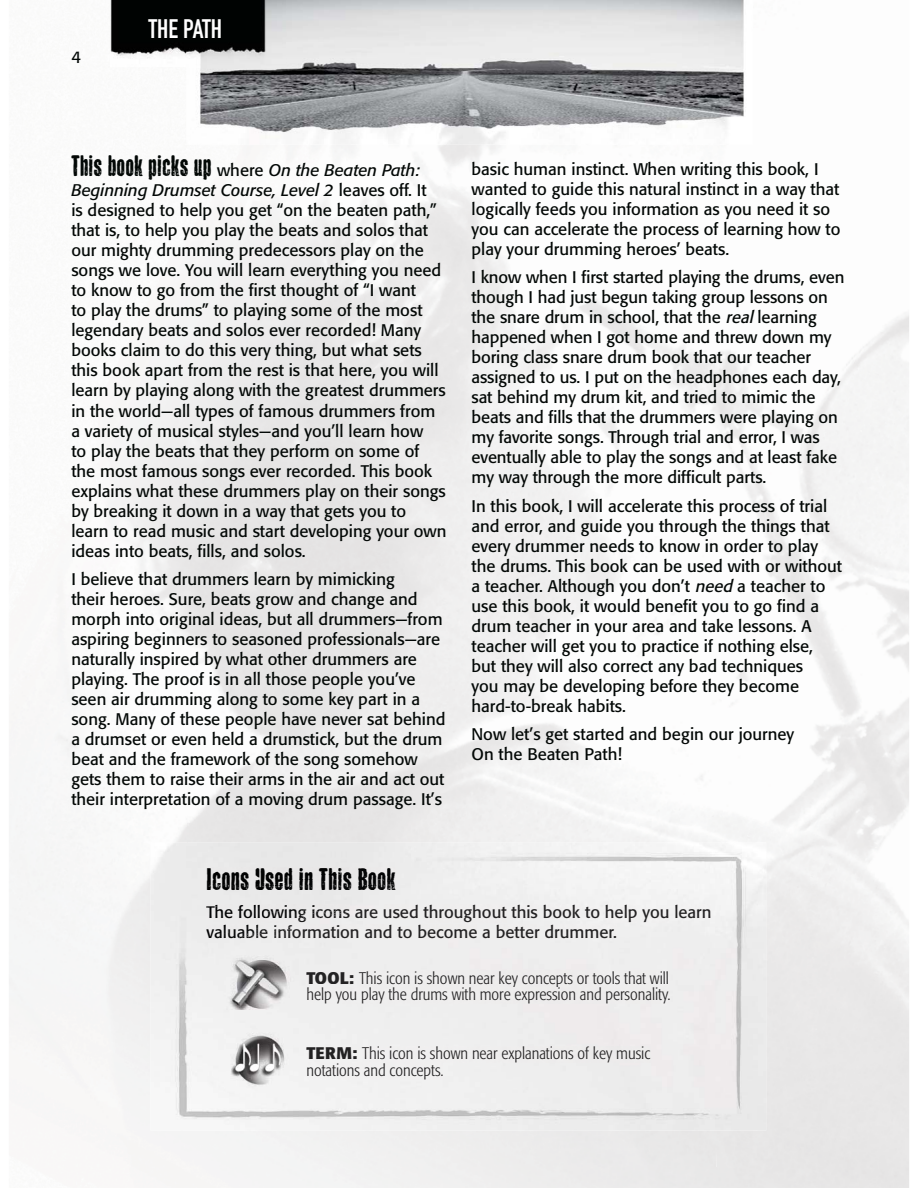
<style>
.page{position:relative;width:918px;height:1188px;background:#fff}
.page>*{position:absolute;margin:0;border:0;box-sizing:border-box;transform-origin:0 0}
.t1{font:26.4px "Sabotage";letter-spacing:.03em;color:#010202}
.t2{font:26.4px "DIN Engschrift";color:#fff}
.t3{font:16.65px/20px "Formata";color:#030806}
.t4{font:300 condensed 16.65px/16.6px "Formata";color:#232223}
.t5{font:16.65px/20px "Formata";color:#232223}
.s1{font-family:"Sabotage";font-size:25.05px}
.s2{font-style:italic}
.s3{color:#030405}
.s4{color:#010202}
.s5{color:#090a0b}
.s6{color:#0c0d0d}
.s7{color:#121212}
.s8{color:#141415}
.s9{color:#1b1a1b}
.s10{color:#201f20}
.s11{color:#0f1010}
.s12{color:#111112}
.s13{color:#191919}
.s14{color:#1a191a}
.s15{color:#1f1e1f}
.s16{font-weight:700;font-stretch:normal}
</style>
<div class="page">
<img style="left:186px;top:0;width:560px;height:145px">
<img style="left:110px;top:0;width:76px;height:64px">
<img style="left:186px;top:0;width:99px;height:67px">
<img style="left:151px;top:842px;width:615px;height:289px">
<div style="left:207px;top:868px;width:189px;height:22px;background:#e9e8e8"></div>
<img style="left:206px;top:905px;width:27px;height:13px">
<img style="left:238px;top:905px;width:68px;height:17px">
<img style="left:312px;top:905px;width:38px;height:13px">
<img style="left:355px;top:909px;width:23px;height:9px">
<img style="left:384px;top:905px;width:34px;height:13px">
<img style="left:424px;top:905px;width:82px;height:17px">
<img style="left:512px;top:905px;width:25px;height:13px">
<img style="left:544px;top:905px;width:36px;height:13px">
<img style="left:585px;top:907px;width:14px;height:11px">
<img style="left:606px;top:905px;width:31px;height:17px">
<img style="left:642px;top:909px;width:26px;height:13px">
<img style="left:675px;top:905px;width:35px;height:13px">
<img style="left:206px;top:925px;width:62px;height:13px">
<img style="left:274px;top:925px;width:85px;height:13px">
<img style="left:365px;top:925px;width:27px;height:13px">
<img style="left:398px;top:927px;width:14px;height:11px">
<img style="left:418px;top:925px;width:59px;height:13px">
<svg style="left:483px;top:929px;width:7px;height:9px"></svg>
<img style="left:497px;top:925px;width:43px;height:13px">
<img style="left:545px;top:925px;width:71px;height:13px">
<img style="left:307px;top:972px;width:47px;height:12px">
<div style="left:359px;top:971px;width:310px;height:16px;background:#eeedec"></div>
<div style="left:308px;top:987px;width:362px;height:17px;background:#eeeded"></div>
<img style="left:307px;top:1047px;width:50px;height:12px">
<div style="left:362px;top:1046px;width:288px;height:16px;background:#efeeee"></div>
<div style="left:308px;top:1063px;width:135px;height:16px;background:#f1f0f0"></div>
<img style="left:227px;top:951px;width:67px;height:58px">
<img style="left:227px;top:1028px;width:66px;height:63px">
<p class="t3" style="left:71px;top:49px;width:11px">4</p>
<h1 class="t2" style="left:148px;top:19px;width:75px">THE PATH</h1>
<p class="t3" style="left:71px;top:162px;width:377px"><span class="s1">This book picks up</span> where <span class="s2">On the Beaten Path:<br>Beginning Drumset Course, Level 2</span> leaves off. It<br>is designed to help you get “on the beaten path,” that is, to help you play the beats and solos that our mighty drumming predecessors play on the songs we love. You will learn everything you need to know to go from the first thought of “I want<br>to play the drums” to playing some of the most legendary beats and solos ever recorded! Many books claim to do this very thing, but what sets this book apart from the rest is that here, you will learn by playing along with the greatest drummers in the world—all types of famous drummers from a variety of musical styles—and you’ll learn how<br>to play the beats that they perform on some of the most famous songs ever recorded. This book explains what these drummers play on their songs by breaking it down in a way that gets you to learn to read music and start developing your own ideas into beats, fills, and solos.</p>
<p class="t3" style="left:71px;top:570px;width:376px">I believe that drummers learn by mimicking<br>their heroes. Sure, beats grow and change and morph into original ideas, but all drummers—from aspiring beginners to seasoned professionals—are naturally inspired by what other drummers are playing. The proof is in all those people you’ve seen air drumming along to some key part in a song. Many of these people have never sat behind a drumset or even held a drumstick, but the drum beat and the framework of the song somehow gets them to raise their arms in the air and act out their interpretation of a moving drum passage. It’s</p>
<p class="t3" style="left:472px;top:160px;width:370px">basic human instinct. When writing this book, I wanted to guide this natural instinct in a way that logically feeds you information as you need it so you can accelerate the process of learning how to play your drumming heroes’ beats.</p>
<p class="t3" style="left:472px;top:269px;width:374px">I know when I first started playing the drums, even though I had just begun taking group lessons on the snare drum in school, that the <span class="s2">real</span>learning happened when I got home and threw down my boring class snare drum book that our teacher assigned to us. I put on the headphones each day, sat behind my drum kit, and tried to mimic the beats and fills that the drummers were playing on my favorite songs. Through trial and error, I was eventually able to play the songs and at least fake my way through the more difficult parts.</p>
<p class="t3" style="left:472px;top:497px;width:372px">In this book, I will accelerate this process of trial and error, and guide you through the things that every drummer needs to know in order to play the drums. This book can be used with or without a teacher. Although you don’t <span class="s2">need</span> a teacher to use this book, it would benefit you to go find a drum teacher in your area and take lessons. A teacher will get you to practice if nothing else,<br>but they will also correct any bad techniques<br>you may be developing before they become hard-to-break habits.</p>
<p class="t3" style="left:472px;top:726px;width:324px">Now let’s get started and begin our journey<br>On the Beaten Path!</p>
<h1 class="t1" style="left:207px;top:867px;width:190px">Icons Used in Thi<span class="s3">s</span> B<span class="s3">ook</span></h1>
<p class="t5" style="left:207px;top:903px;width:507px"><span class="s4">Th</span><span class="s3">e followi</span><span class="s5">n</span><span class="s6">g ic</span><span class="s7">o</span><span class="s8">n</span><span class="s9">s</span> <span class="s10">a</span>re used throughout this book to help you learn <span class="s3">valu</span><span class="s5">ab</span><span class="s6">l</span><span class="s11">e</span> <span class="s12">i</span><span class="s13">n</span><span class="s14">f</span><span class="s15">o</span>rmation and to become a better drummer.</p>
<p class="t4" style="left:307px;top:971px;width:366px"><span class="s16">TOOL:</span> This icon is shown near key concepts or tools that will help you play the drums with more expression and personality.</p>
<p class="t4" style="left:307px;top:1046px;width:345px"><span class="s16">TERM:</span> This icon is shown near explanations of key music notations and concepts.</p>
</div>
